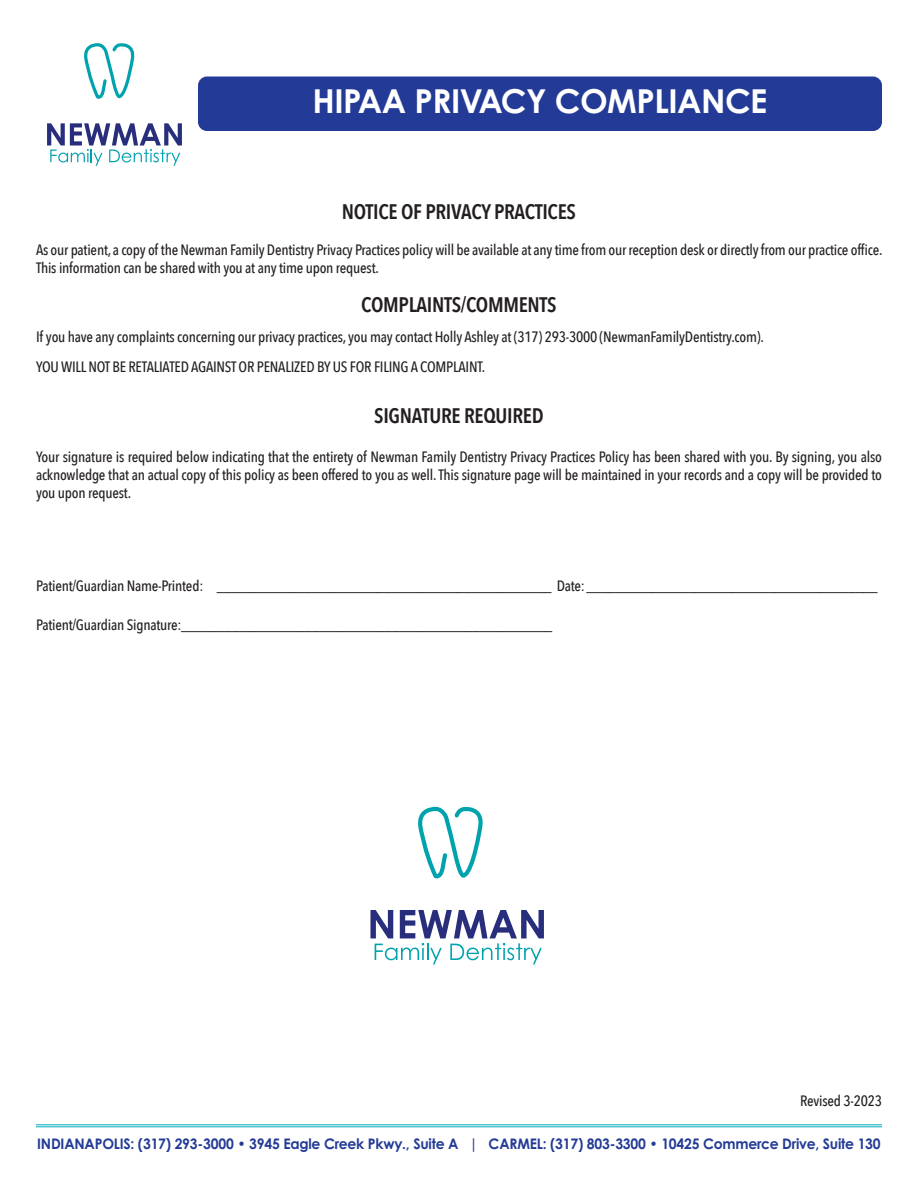
<style>
.page{position:relative;width:918px;height:1188px;background:#fff}
.page>*{position:absolute;margin:0;border:0;box-sizing:border-box;transform-origin:0 0}
.t1{font:700 33px "Century Gothic Pro";letter-spacing:-.015em;color:#fff}
.t2{font:600 21px "Avenir Next Condensed";letter-spacing:-.015em;color:#231f20}
.t3{font:500 15px/18px "Avenir Next Condensed";letter-spacing:-.015em;color:#231f20}
.t4{font:700 14.55px "Century Gothic Pro";letter-spacing:-.015em;color:#233b96;scale:.96 1}
</style>
<div class="page">
<div style="left:198px;top:76px;width:684px;height:55px;background:#233b96;border-radius:9px"></div>
<hr style="left:36px;top:1124px;width:846px;height:1px;background:#00acbc">
<hr style="left:36px;top:1126px;width:846px;height:1px;background:#00acbc">
<svg style="left:47px;top:123px;width:135px;height:43px"></svg>
<svg style="left:84px;top:43px;width:51px;height:56px"></svg>
<svg style="left:370px;top:910px;width:174px;height:54px"></svg>
<svg style="left:418px;top:806px;width:65px;height:73px"></svg>
<p class="t1" style="left:313px;top:83px;width:456px">HIPAA PRIVACY COMPLIANCE</p>
<p class="t2" style="left:342px;top:198px;width:236px">NOTICE OF PRIVACY PRACTICES</p>
<p class="t3" style="left:36px;top:241px;width:848px">As our patient, a copy of the Newman Family Dentistry Privacy Practices policy will be available at any time from our reception desk or directly from our practice office.<br>This information can be shared with you at any time upon request.</p>
<p class="t2" style="left:361px;top:291px;width:197px">COMPLAINTS/COMMENTS</p>
<p class="t3" style="left:36px;top:328px;width:729px">If you have any complaints concerning our privacy practices, you may contact Holly Ashley at (317) 293-3000 (NewmanFamilyDentistry.com).</p>
<p class="t3" style="left:36px;top:358px;width:451px">YOU WILL NOT BE RETALIATED AGAINST OR PENALIZED BY US FOR FILING A COMPLAINT.</p>
<p class="t2" style="left:374px;top:402px;width:171px">SIGNATURE REQUIRED</p>
<p class="t3" style="left:36px;top:448px;width:848px;text-align:justify">Your signature is required below indicating that the entirety of Newman Family Dentistry Privacy Practices Policy has been shared with you. By signing, you also acknowledge that an actual copy of this policy as been offered to you as well. This signature page will be maintained in your records and a copy will be provided to you upon request.</p>
<p class="t3" style="left:36px;top:577px;width:843px">Patient/Guardian Name-Printed: ______________________________________________ Date:________________________________________</p>
<p class="t3" style="left:36px;top:616px;width:518px">Patient/Guardian Signature:___________________________________________________</p>
<p class="t3" style="left:800px;top:1092px;width:83px">Revised 3-2023</p>
<p class="t4" style="left:37px;top:1136px;width:880px">INDIANAPOLIS: (317) 293-3000 • 3945 Eagle Creek Pkwy., Suite A | CARMEL: (317) 803-3300 • 10425 Commerce Drive, Suite 130</p>
</div>
